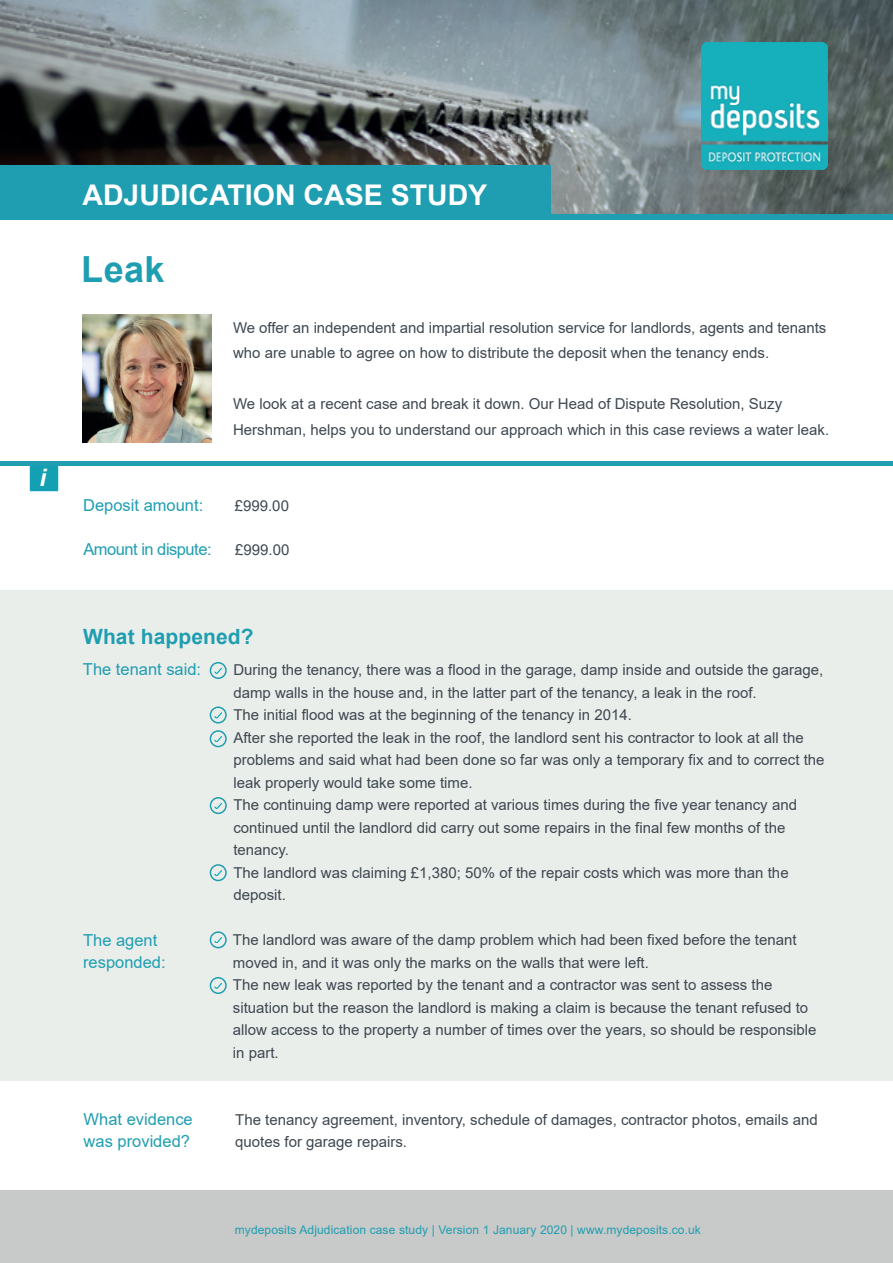
<style>
.page{position:relative;width:893px;height:1263px;background:#fff}
.page>*{position:absolute;margin:0;border:0;box-sizing:border-box;transform-origin:0 0}
.t1{font:700 36px "Arial";color:#1f9eb1}
.t2{font:700 28.5px "Arial";color:#fff}
.t3{font:italic 700 24px "Arial";color:#fff}
.t4{font:700 21px "Arial";letter-spacing:.005em;color:#1f9eb1}
.t5{font:16.5px/22.5px "Arial";color:#1f9eb1}
.t6{font:16.5px "Arial";letter-spacing:-.03em;color:#1f9eb1}
.t7{font:15px/22.5px "Arial";color:#3e4750}
.t8{font:12px "Arial";letter-spacing:.01em;color:#1f9eb1}
</style>
<div class="page">
<img style="left:0;top:0;width:893px;height:215px">
<img style="left:701px;top:42px;width:127px;height:128px">
<div style="left:0;top:165px;width:551px;height:55px;background:#1f9eb1"></div>
<div style="left:348px;top:215px;width:545px;height:5px;background:#1f9eb1"></div>
<div style="left:0;top:1191px;width:893px;height:72px;background:#c8c9c9"></div>
<img style="left:83px;top:314px;width:128px;height:128px">
<div style="left:0;top:590px;width:893px;height:490px;background:#eaeeeb"></div>
<img style="left:29px;top:409px;width:83px;height:83px">
<div style="left:0;top:461px;width:892px;height:5px;background:#1f9eb1"></div>
<svg style="left:215px;top:668px;width:7px;height:5px"></svg>
<div style="left:210px;top:662px;width:17px;height:17px;border:2px solid #1f9eb1;border-radius:50%"></div>
<svg style="left:215px;top:713px;width:7px;height:5px"></svg>
<div style="left:210px;top:706px;width:17px;height:17px;border:2px solid #1f9eb1;border-radius:50%"></div>
<svg style="left:215px;top:736px;width:7px;height:6px"></svg>
<div style="left:210px;top:730px;width:17px;height:17px;border:2px solid #1f9eb1;border-radius:50%"></div>
<svg style="left:215px;top:803px;width:7px;height:5px"></svg>
<div style="left:210px;top:797px;width:17px;height:17px;border:2px solid #1f9eb1;border-radius:50%"></div>
<svg style="left:215px;top:870px;width:7px;height:6px"></svg>
<div style="left:210px;top:864px;width:17px;height:17px;border:2px solid #1f9eb1;border-radius:50%"></div>
<svg style="left:215px;top:937px;width:7px;height:6px"></svg>
<div style="left:210px;top:931px;width:17px;height:17px;border:2px solid #1f9eb1;border-radius:50%"></div>
<svg style="left:215px;top:983px;width:7px;height:5px"></svg>
<div style="left:210px;top:977px;width:17px;height:17px;border:2px solid #1f9eb1;border-radius:50%"></div>
<h3 class="t3" style="left:39px;top:462px;width:8px">i</h3>
<h2 class="t2" style="left:82px;top:174px;width:406px">ADJUDICATION CASE STUDY</h2>
<h1 class="t1" style="left:81px;top:244px;width:85px">Leak</h1>
<p class="t7" style="left:233px;top:315px;width:595px;line-height:25.5px">We offer an independent and impartial resolution service for landlords, agents and tenants who are unable to agree on how to distribute the deposit when the tenancy ends.</p>
<p class="t7" style="left:233px;top:391px;width:598px;line-height:25.5px">We look at a recent case and break it down. Our Head of Dispute Resolution, Suzy<br>Hershman, helps you to understand our approach which in this case reviews a water leak.</p>
<p class="t5" style="left:83px;top:494px;width:122px">Deposit amount:</p>
<p class="t6" style="left:83px;top:538px;width:130px">Amount in dispute:</p>
<p class="t7" style="left:235px;top:494px;width:56px">£999.00</p>
<p class="t7" style="left:235px;top:538px;width:56px">£999.00</p>
<h3 class="t4" style="left:83px;top:622px;width:172px">What happened?</h3>
<p class="t5" style="left:83px;top:658px;width:120px">The tenant said:</p>
<p class="t7" style="left:233px;top:659px;width:593px">During the tenancy, there was a flood in the garage, damp inside and outside the garage, damp walls in the house and, in the latter part of the tenancy, a leak in the roof.<br>The initial flood was at the beginning of the tenancy in 2014.<br>After she reported the leak in the roof, the landlord sent his contractor to look at all the problems and said what had been done so far was only a temporary fix and to correct the leak properly would take some time.<br>The continuing damp were reported at various times during the five year tenancy and continued until the landlord did carry out some repairs in the final few months of the tenancy.<br>The landlord was claiming £1,380; 50% of the repair costs which was more than the deposit.</p>
<p class="t5" style="left:83px;top:928px;width:84px">The agent responded:</p>
<p class="t7" style="left:233px;top:928px;width:585px">The landlord was aware of the damp problem which had been fixed before the tenant moved in, and it was only the marks on the walls that were left.<br>The new leak was reported by the tenant and a contractor was sent to assess the situation but the reason the landlord is making a claim is because the tenant refused to allow access to the property a number of times over the years, so should be responsible in part.</p>
<p class="t5" style="left:84px;top:1107px;width:111px">What evidence was provided?</p>
<p class="t7" style="left:235px;top:1108px;width:584px">The tenancy agreement, inventory, schedule of damages, contractor photos, emails and quotes for garage repairs.</p>
<p class="t8" style="left:235px;top:1222px;width:468px">mydeposits Adjudication case study | Version 1 January 2020 | www.mydeposits.co.uk</p>
</div>
